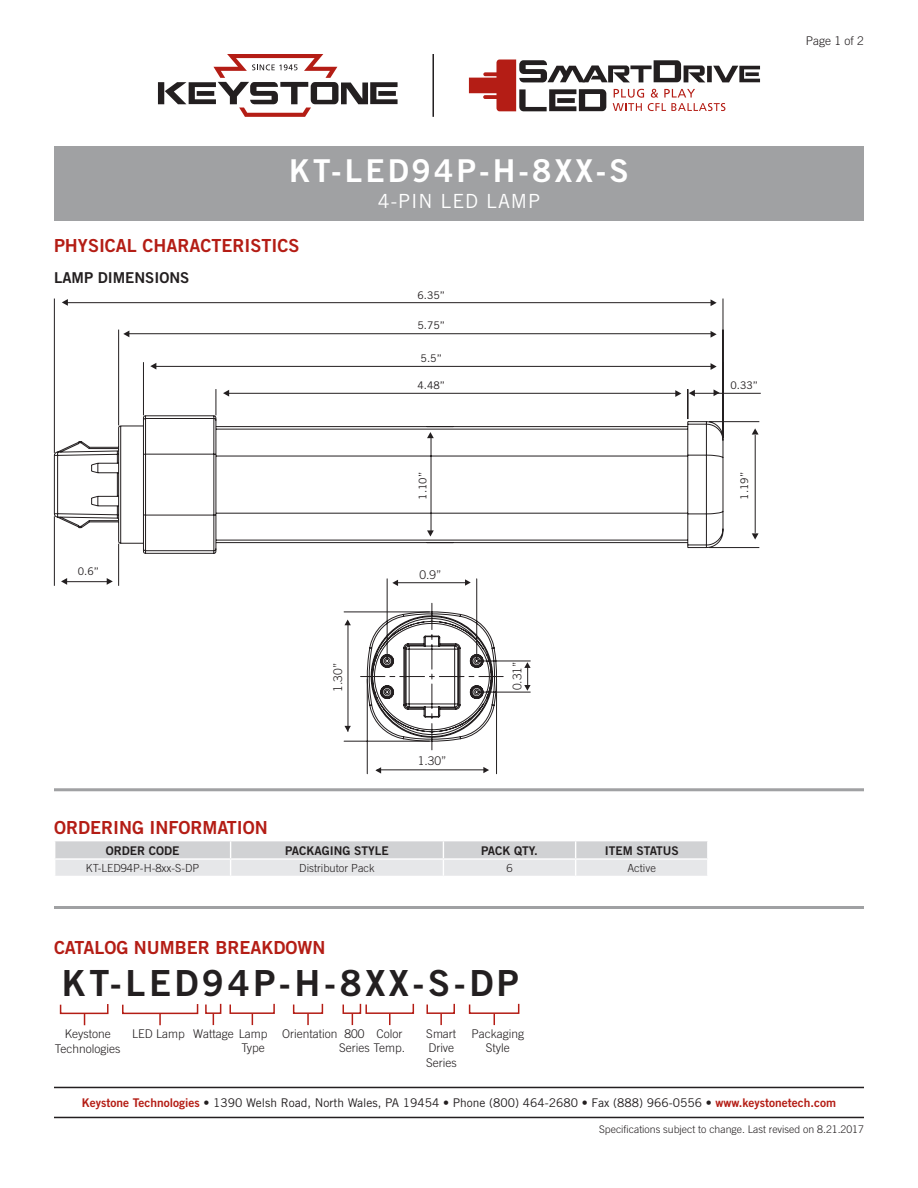
<style>
.page{position:relative;width:918px;height:1188px;background:#fff}
.page>*{position:absolute;margin:0;border:0;box-sizing:border-box;transform-origin:0 0}
.t1{font:36px "Trade Gothic Bold Two";letter-spacing:.1em;color:#231f20}
.t2{font:31.5px "Trade Gothic Bold Two";letter-spacing:.1em;color:#fff}
.t3{font:19.5px "Trade Gothic";letter-spacing:.05em;color:#fff}
.t4{font:18px "Trade Gothic Bold Two";color:#b41d15}
.t5{font:15px "Trade Gothic Bold Two";color:#231f20}
.t6{font:300 12px/14.4px "Trade Gothic";color:#231f20}
.t7{font:12px "Trade Gothic";color:#231f20}
.t8{font:12px "Trade Gothic Bold Two";color:#231f20}
.t9{font:300 11.1px "Trade Gothic";color:#231f20}
.t10{font:300 10.5px "Trade Gothic";color:#231f20}
.t11{font:10.5px "Trade Gothic";color:#231f20}
.s1{font-family:"Trade Gothic Bold Two";color:#b41d15}
.s2{font-family:"Trade Gothic Bold Two"}
</style>
<div class="page">
<svg style="left:55px;top:841px;width:653px;height:35px;background:#dddee0"></svg>
<hr style="left:54px;top:906px;width:810px;height:3px;background:#a0a1a3">
<hr style="left:54px;top:788px;width:810px;height:3px;background:#a0a1a3">
<hr style="left:54px;top:1117px;width:810px;height:1px;background:#231f20">
<hr style="left:54px;top:1087px;width:810px;height:1px;background:#231f20">
<svg style="left:59px;top:1004px;width:50px;height:21px"></svg>
<svg style="left:292px;top:1003px;width:32px;height:22px"></svg>
<svg style="left:229px;top:1003px;width:46px;height:22px"></svg>
<svg style="left:122px;top:1003px;width:100px;height:22px"></svg>
<svg style="left:342px;top:1003px;width:73px;height:22px"></svg>
<svg style="left:468px;top:1003px;width:52px;height:22px"></svg>
<svg style="left:426px;top:1003px;width:29px;height:22px"></svg>
<svg style="left:54px;top:298px;width:707px;height:288px"></svg>
<svg style="left:62px;top:299px;width:6px;height:7px"></svg>
<svg style="left:711px;top:299px;width:6px;height:7px"></svg>
<svg style="left:123px;top:331px;width:6px;height:6px"></svg>
<svg style="left:711px;top:331px;width:6px;height:7px"></svg>
<svg style="left:150px;top:363px;width:6px;height:7px"></svg>
<svg style="left:711px;top:363px;width:6px;height:7px"></svg>
<svg style="left:223px;top:390px;width:6px;height:7px"></svg>
<svg style="left:675px;top:390px;width:6px;height:7px"></svg>
<svg style="left:714px;top:389px;width:6px;height:7px"></svg>
<svg style="left:689px;top:390px;width:6px;height:7px"></svg>
<svg style="left:427px;top:432px;width:7px;height:6px"></svg>
<svg style="left:427px;top:530px;width:7px;height:7px"></svg>
<svg style="left:107px;top:578px;width:6px;height:7px"></svg>
<svg style="left:61px;top:578px;width:6px;height:7px"></svg>
<svg style="left:750px;top:427px;width:10px;height:8px"></svg>
<svg style="left:750px;top:533px;width:10px;height:8px"></svg>
<div style="left:54px;top:146px;width:810px;height:74px;background:#a0a1a3"></div>
<svg style="left:158px;top:54px;width:240px;height:63px"></svg>
<hr style="left:432px;top:54px;width:2px;height:63px;background:#231f20">
<svg style="left:469px;top:60px;width:291px;height:51px"></svg>
<svg style="left:344px;top:578px;width:187px;height:196px"></svg>
<h2 class="t2" style="left:289px;top:152px;width:341px">KT-LED94P-H-8XX-S</h2>
<h3 class="t3" style="left:378px;top:189px;width:164px">4-PIN LED LAMP</h3>
<h3 class="t4" style="left:54px;top:235px;width:247px">PHYSICAL CHARACTERISTICS</h3>
<p class="t5" style="left:54px;top:269px;width:137px">LAMP DIMENSIONS</p>
<p class="t11" style="left:78px;top:565px;width:23px">0.6”</p>
<p class="t6" style="left:330px;top:692px;width:30px;rotate:-90deg">1.30”</p>
<p class="t11" style="left:417px;top:289px;width:29px">6.35”</p>
<p class="t11" style="left:417px;top:319px;width:29px">5.75”</p>
<p class="t11" style="left:421px;top:352px;width:23px">5.5”</p>
<p class="t11" style="left:417px;top:379px;width:29px">4.48”</p>
<p class="t11" style="left:731px;top:379px;width:29px">0.33”</p>
<p class="t11" style="left:416px;top:500px;width:29px;rotate:-90deg">1.10”</p>
<p class="t11" style="left:738px;top:500px;width:29px;rotate:-90deg">1.19”</p>
<p class="t6" style="left:420px;top:568px;width:24px">0.9”</p>
<p class="t6" style="left:418px;top:753px;width:30px">1.30”</p>
<p class="t6" style="left:510px;top:690px;width:30px;rotate:-90deg">0.31”</p>
<h3 class="t4" style="left:54px;top:817px;width:215px">ORDERING INFORMATION</h3>
<p class="t8" style="left:106px;top:843px;width:75px">ORDER CODE</p>
<p class="t8" style="left:285px;top:843px;width:105px">PACKAGING STYLE</p>
<p class="t8" style="left:481px;top:843px;width:58px">PACK QTY.</p>
<p class="t8" style="left:605px;top:843px;width:75px">ITEM STATUS</p>
<p class="t9" style="left:86px;top:862px;width:115px">KT-LED94P-H-8xx-S-DP</p>
<p class="t9" style="left:299px;top:862px;width:77px">Distributor Pack</p>
<p class="t9" style="left:506px;top:862px;width:8px">6</p>
<p class="t9" style="left:628px;top:862px;width:30px">Active</p>
<h3 class="t4" style="left:54px;top:937px;width:273px">CATALOG NUMBER BREAKDOWN</h3>
<h1 class="t1" style="left:62px;top:961px;width:459px">KT-LED94P-H-8XX-S-DP</h1>
<p class="t6" style="left:55px;top:1027px;width:67px;text-align:center">Keystone<br>Technologies</p>
<p class="t6" style="left:132px;top:1027px;width:54px">LED Lamp</p>
<p class="t6" style="left:241px;top:1026px;width:98px;text-indent:-48px">Wattage Lamp Orientation<br>Type</p>
<p class="t6" style="left:339px;top:1026px;width:68px;text-indent:5px">800<br>Series Temp.</p>
<p class="t6" style="left:376px;top:1026px;width:27px">Color</p>
<p class="t6" style="left:471px;top:1026px;width:54px;text-align:center">Packaging<br>Style</p>
<p class="t6" style="left:426px;top:1026px;width:32px">Smart<br>Drive<br>Series</p>
<p class="t6" style="left:806px;top:34px;width:60px">Page 1 of 2</p>
<p class="t7" style="left:82px;top:1095px;width:756px"><span class="s1">Keystone Technologies</span> <span class="s2">•</span> 1390 Welsh Road, North Wales, PA 19454 <span class="s2">•</span> Phone (800) 464-2680 <span class="s2">•</span> Fax (888) 966-0556 • <span class="s1">www.keystonetech.com</span></p>
<p class="t10" style="left:599px;top:1123px;width:266px">Specifications subject to change. Last revised on 8.21.2017</p>
</div>
